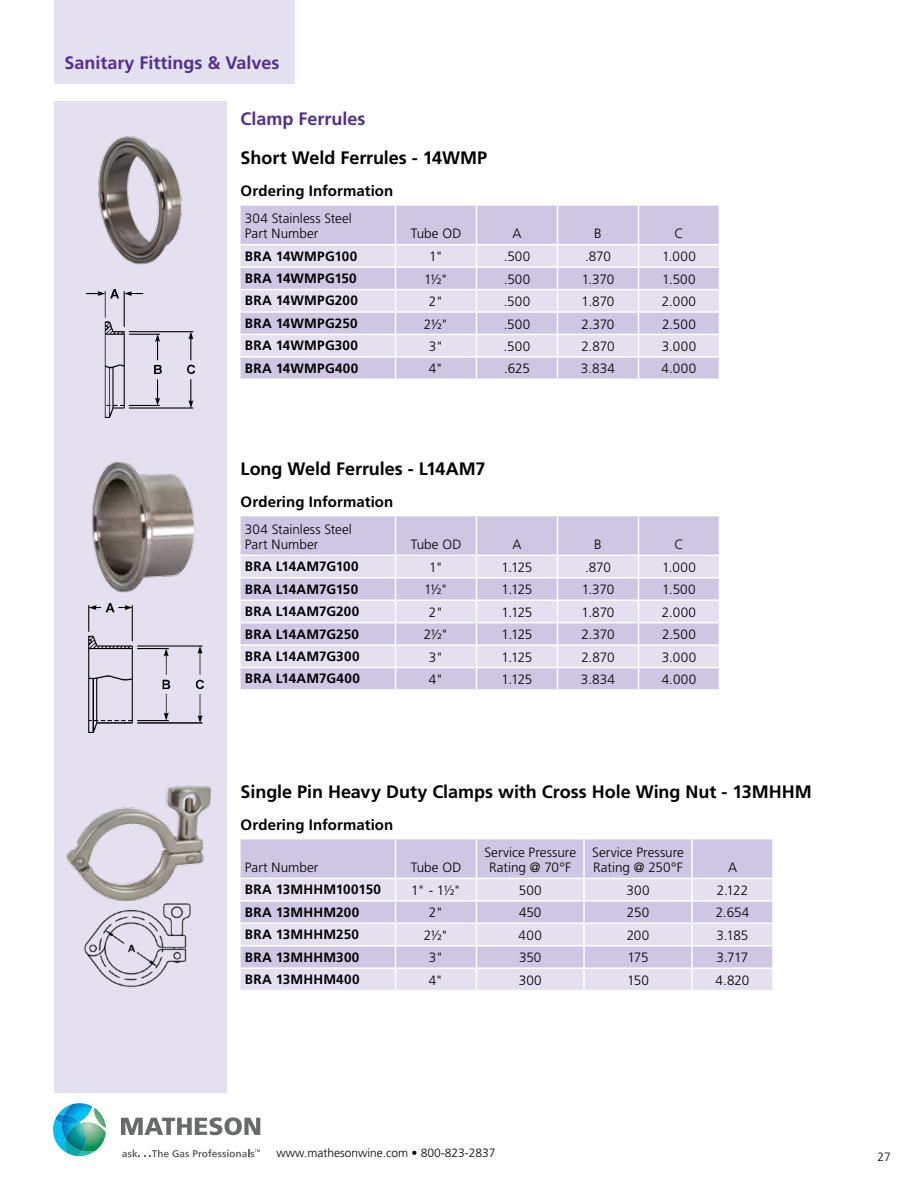
<style>
.page{position:relative;width:918px;height:1188px;background:#fff}
.page>*{position:absolute;margin:0;border:0;box-sizing:border-box;transform-origin:0 0}
.t1{font:700 18px "Frutiger";color:#000}
.t2{font:700 18px "Frutiger";color:#522e91}
.t3{font:700 15px "Frutiger";letter-spacing:.005em;color:#000}
.t4{font:300 13.5px/15px "Frutiger";letter-spacing:.005em;color:#000}
.t5{font:700 13.5px "Frutiger";letter-spacing:.015em;color:#000}
.t6{font:700 13.5px "Frutiger";letter-spacing:-.005em;color:#000}
.t7{font:300 12px "Frutiger";color:#000}
</style>
<div class="page">
<div style="left:54px;top:102px;width:173px;height:991px;background:#e4e0f0"></div>
<svg style="left:53px;top:1103px;width:53px;height:53px"></svg>
<svg style="left:121px;top:1117px;width:139px;height:18px"></svg>
<svg style="left:122px;top:1149px;width:138px;height:8px"></svg>
<div style="left:54px;top:0;width:240px;height:83px;background:#e4e0f0"></div>
<img style="left:86px;top:290px;width:108px;height:128px">
<img style="left:98px;top:136px;width:84px;height:129px">
<svg style="left:241px;top:206px;width:478px;height:173px;background:#d9d3e9"></svg>
<svg style="left:241px;top:516px;width:478px;height:173px;background:#d9d3e9"></svg>
<img style="left:88px;top:603px;width:115px;height:130px">
<img style="left:92px;top:461px;width:103px;height:132px">
<div style="left:241px;top:839px;width:531px;height:39px;background:#cfc6e3"></div>
<hr style="left:395px;top:839px;width:1px;height:39px;background:#fff">
<hr style="left:476px;top:839px;width:1px;height:39px;background:#fff">
<hr style="left:583px;top:839px;width:2px;height:39px;background:#fff">
<hr style="left:691px;top:839px;width:2px;height:39px;background:#fff">
<svg style="left:241px;top:879px;width:532px;height:111px;background:#ded8ec"></svg>
<hr style="left:584px;top:967px;width:108px;height:2px;background:#fff">
<hr style="left:583px;top:969px;width:2px;height:21px;background:#fff">
<hr style="left:692px;top:967px;width:82px;height:2px;background:#fff">
<hr style="left:691px;top:969px;width:2px;height:21px;background:#fff">
<hr style="left:772px;top:969px;width:2px;height:21px;background:#fff">
<img style="left:84px;top:903px;width:107px;height:85px">
<img style="left:66px;top:785px;width:147px;height:116px">
<h1 class="t2" style="left:64px;top:52px;width:217px">Sanitary Fittings &amp; Valves</h1>
<h1 class="t2" style="left:241px;top:108px;width:127px">Clamp Ferrules</h1>
<h1 class="t1" style="left:241px;top:148px;width:248px">Short Weld Ferrules - 14WMP</h1>
<p class="t3" style="left:241px;top:182px;width:154px">Ordering Information</p>
<p class="t4" style="left:245px;top:211px;width:109px">304 Stainless Steel<br>Part Number</p>
<p class="t4" style="left:411px;top:226px;width:52px">Tube OD</p>
<p class="t4" style="left:513px;top:226px;width:11px">A</p>
<p class="t4" style="left:594px;top:226px;width:9px">B</p>
<p class="t4" style="left:675px;top:226px;width:11px">C</p>
<p class="t5" style="left:245px;top:248px;width:114px">BRA 14WMPG100</p>
<p class="t4" style="left:429px;top:249px;width:15px">1"</p>
<p class="t4" style="left:504px;top:249px;width:28px">. 500</p>
<p class="t4" style="left:585px;top:249px;width:28px">. 870</p>
<p class="t4" style="left:662px;top:249px;width:35px">1.000</p>
<p class="t5" style="left:245px;top:270px;width:113px">BRA 14WMPG150</p>
<p class="t4" style="left:424px;top:271px;width:26px">1½"</p>
<p class="t4" style="left:504px;top:271px;width:28px">. 500</p>
<p class="t4" style="left:582px;top:271px;width:34px">1.370</p>
<p class="t4" style="left:662px;top:271px;width:35px">1.500</p>
<p class="t5" style="left:245px;top:293px;width:115px">BRA 14WMPG200</p>
<p class="t4" style="left:429px;top:294px;width:16px">2"</p>
<p class="t4" style="left:504px;top:294px;width:28px">. 500</p>
<p class="t4" style="left:582px;top:294px;width:34px">1.870</p>
<p class="t4" style="left:662px;top:294px;width:36px">2.000</p>
<p class="t5" style="left:245px;top:315px;width:114px">BRA 14WMPG250</p>
<p class="t4" style="left:424px;top:316px;width:26px">2½"</p>
<p class="t4" style="left:504px;top:316px;width:28px">. 500</p>
<p class="t4" style="left:581px;top:316px;width:34px">2.370</p>
<p class="t4" style="left:662px;top:316px;width:35px">2. 500</p>
<p class="t5" style="left:245px;top:338px;width:115px">BRA 14WMPG300</p>
<p class="t4" style="left:429px;top:339px;width:16px">3"</p>
<p class="t4" style="left:504px;top:339px;width:28px">. 500</p>
<p class="t4" style="left:581px;top:339px;width:35px">2.870</p>
<p class="t4" style="left:662px;top:339px;width:36px">3.000</p>
<p class="t5" style="left:245px;top:360px;width:115px">BRA 14WMPG400</p>
<p class="t4" style="left:429px;top:361px;width:16px">4"</p>
<p class="t4" style="left:504px;top:361px;width:27px">.625</p>
<p class="t4" style="left:581px;top:361px;width:36px">3.834</p>
<p class="t4" style="left:662px;top:361px;width:36px">4.000</p>
<h1 class="t1" style="left:241px;top:458px;width:246px">Long Weld Ferrules - L14AM7</h1>
<p class="t3" style="left:241px;top:493px;width:154px">Ordering Information</p>
<p class="t4" style="left:245px;top:521px;width:109px">304 Stainless Steel<br>Part Number</p>
<p class="t4" style="left:411px;top:536px;width:52px">Tube OD</p>
<p class="t4" style="left:513px;top:536px;width:11px">A</p>
<p class="t4" style="left:594px;top:536px;width:9px">B</p>
<p class="t4" style="left:675px;top:536px;width:11px">C</p>
<p class="t6" style="left:245px;top:559px;width:115px">BRA L14AM7G100</p>
<p class="t4" style="left:429px;top:560px;width:15px">1"</p>
<p class="t4" style="left:502px;top:560px;width:32px">1.125</p>
<p class="t4" style="left:585px;top:560px;width:28px">. 870</p>
<p class="t4" style="left:662px;top:560px;width:35px">1.000</p>
<p class="t6" style="left:245px;top:581px;width:115px">BRA L14AM7G150</p>
<p class="t4" style="left:424px;top:582px;width:26px">1½"</p>
<p class="t4" style="left:502px;top:582px;width:32px">1.125</p>
<p class="t4" style="left:582px;top:582px;width:34px">1.370</p>
<p class="t4" style="left:662px;top:582px;width:35px">1.500</p>
<p class="t5" style="left:245px;top:604px;width:116px">BRA L14AM7G200</p>
<p class="t4" style="left:429px;top:605px;width:16px">2"</p>
<p class="t4" style="left:502px;top:605px;width:32px">1.125</p>
<p class="t4" style="left:582px;top:605px;width:34px">1.870</p>
<p class="t4" style="left:662px;top:605px;width:36px">2.000</p>
<p class="t5" style="left:245px;top:626px;width:116px">BRA L14AM7G250</p>
<p class="t4" style="left:424px;top:627px;width:26px">2½"</p>
<p class="t4" style="left:502px;top:627px;width:32px">1.125</p>
<p class="t4" style="left:582px;top:627px;width:34px">2.370</p>
<p class="t4" style="left:662px;top:627px;width:35px">2. 500</p>
<p class="t5" style="left:245px;top:648px;width:116px">BRA L14AM7G300</p>
<p class="t4" style="left:429px;top:649px;width:16px">3"</p>
<p class="t4" style="left:502px;top:649px;width:32px">1.125</p>
<p class="t4" style="left:581px;top:649px;width:35px">2.870</p>
<p class="t4" style="left:662px;top:649px;width:36px">3.000</p>
<p class="t5" style="left:245px;top:671px;width:116px">BRA L14AM7G400</p>
<p class="t4" style="left:429px;top:672px;width:16px">4"</p>
<p class="t4" style="left:502px;top:672px;width:32px">1.125</p>
<p class="t4" style="left:581px;top:672px;width:36px">3.834</p>
<p class="t4" style="left:662px;top:672px;width:36px">4.000</p>
<h1 class="t1" style="left:241px;top:781px;width:573px">Single Pin Heavy Duty Clamps with Cross Hole Wing Nut - 13MHHM</h1>
<p class="t3" style="left:241px;top:816px;width:154px">Ordering Information</p>
<p class="t4" style="left:245px;top:859px;width:75px">Part Number</p>
<p class="t4" style="left:411px;top:859px;width:52px">Tube OD</p>
<p class="t4" style="left:484px;top:844px;width:93px;text-align:center">Service Pressure<br>Rating @ 70°F</p>
<p class="t4" style="left:592px;top:844px;width:93px">Service Pressure<br>Rating @ 250°F</p>
<p class="t4" style="left:728px;top:859px;width:11px">A</p>
<p class="t5" style="left:245px;top:882px;width:138px">BRA 13MHHM100150</p>
<p class="t4" style="left:411px;top:883px;width:51px">1" - 1½"</p>
<p class="t4" style="left:519px;top:883px;width:25px">500</p>
<p class="t4" style="left:627px;top:883px;width:25px">300</p>
<p class="t4" style="left:717px;top:883px;width:33px">2.122</p>
<p class="t5" style="left:245px;top:904px;width:116px">BRA 13MHHM200</p>
<p class="t4" style="left:429px;top:905px;width:16px">2"</p>
<p class="t4" style="left:519px;top:905px;width:24px">450</p>
<p class="t4" style="left:627px;top:905px;width:24px">250</p>
<p class="t4" style="left:716px;top:905px;width:35px">2.654</p>
<p class="t5" style="left:245px;top:927px;width:116px">BRA 13MHHM250</p>
<p class="t4" style="left:424px;top:928px;width:26px">2½"</p>
<p class="t4" style="left:519px;top:928px;width:25px">400</p>
<p class="t4" style="left:627px;top:928px;width:24px">200</p>
<p class="t4" style="left:717px;top:928px;width:33px">3.185</p>
<p class="t5" style="left:245px;top:949px;width:116px">BRA 13MHHM300</p>
<p class="t4" style="left:429px;top:950px;width:16px">3"</p>
<p class="t4" style="left:519px;top:950px;width:24px">350</p>
<p class="t4" style="left:627px;top:950px;width:23px">175</p>
<p class="t4" style="left:717px;top:950px;width:33px">3.717</p>
<p class="t5" style="left:245px;top:971px;width:116px">BRA 13MHHM400</p>
<p class="t4" style="left:429px;top:972px;width:16px">4"</p>
<p class="t4" style="left:519px;top:972px;width:25px">300</p>
<p class="t4" style="left:627px;top:972px;width:23px">150</p>
<p class="t4" style="left:716px;top:972px;width:35px">4. 820</p>
<p class="t7" style="left:277px;top:1146px;width:220px">www.mathesonwine.com • 800-823-2837</p>
<p class="t7" style="left:878px;top:1150px;width:15px">27</p>
</div>
